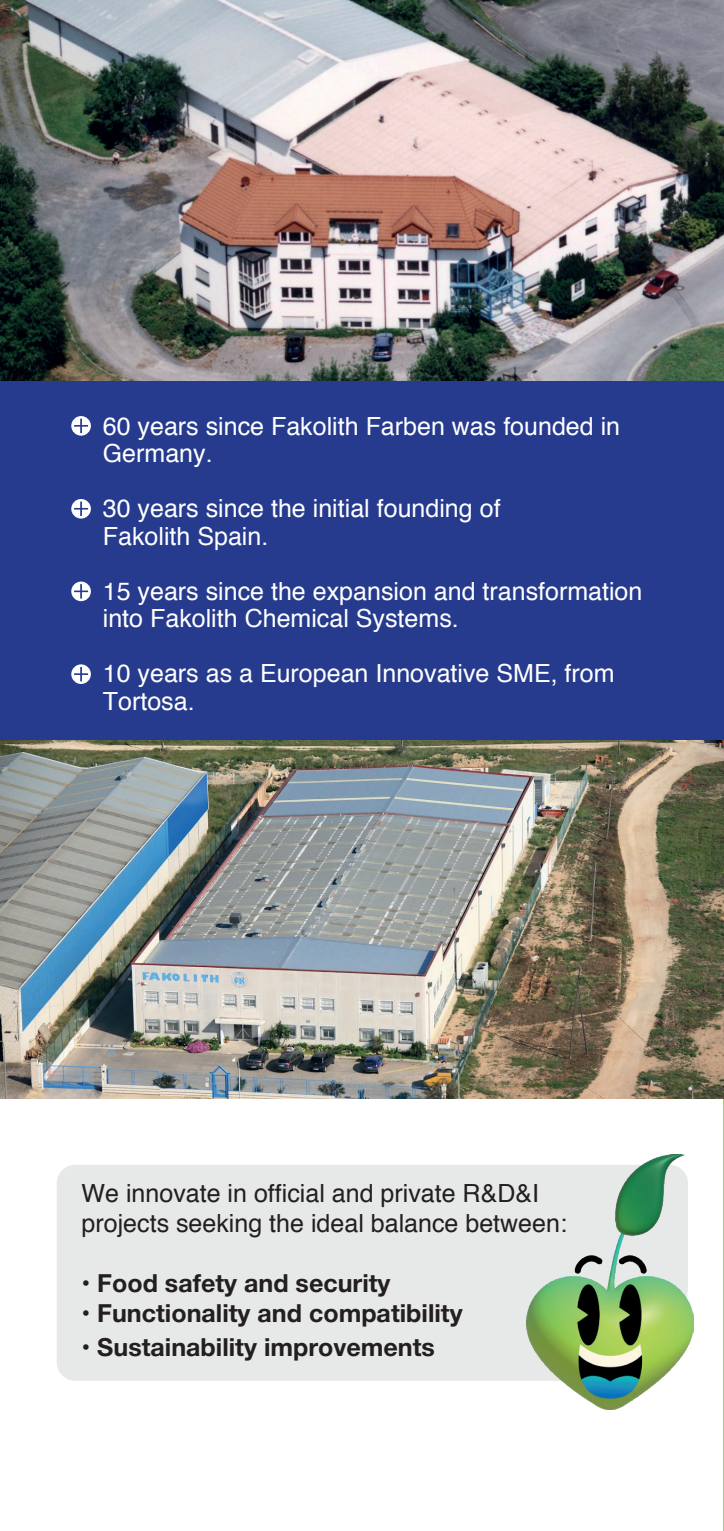
<style>
.page{position:relative;width:724px;height:1531px;background:#fff}
.page>*{position:absolute;margin:0;border:0;box-sizing:border-box;transform-origin:0 0}
.t1{font:25px/27.5px "Helvetica";color:#fff}
.t2{font:700 25px "Helvetica Neue";color:#231f20}
.t3{font:25px/30px "Helvetica";color:#231f20}
.s1{font-weight:400}
</style>
<div class="page">
<hr style="left:723px;top:1098px;width:1px;height:433px;background:#abd151">
<div style="left:57px;top:1165px;width:469px;height:216px;background:#e7e9e8"></div>
<img style="left:0;top:739px;width:723px;height:359px">
<div style="left:0;top:380px;width:723px;height:359px;background:#263b8d"></div>
<img style="left:526px;top:1154px;width:167px;height:255px">
<img style="left:0;top:0;width:723px;height:380px">
<svg style="left:71px;top:416px;width:20px;height:20px"></svg>
<svg style="left:71px;top:499px;width:20px;height:19px"></svg>
<svg style="left:71px;top:581px;width:20px;height:20px"></svg>
<svg style="left:71px;top:664px;width:20px;height:20px"></svg>
<p class="t1" style="left:103px;top:412px;width:518px">60 years since Fakolith Farben was founded in<br>Germany.</p>
<p class="t1" style="left:103px;top:494px;width:399px">30 years since the initial founding of<br>Fakolith Spain.</p>
<p class="t1" style="left:103px;top:577px;width:541px">15 years since the expansion and transformation into Fakolith Chemical Systems.</p>
<p class="t1" style="left:103px;top:659px;width:513px">10 years as a European Innovative SME, from<br>Tortosa.</p>
<p class="t3" style="left:82px;top:1177px;width:486px">We innovate in official and private R&amp;D&amp;I projects seeking the ideal balance between:</p>
<p class="t2" style="left:82px;top:1263px;width:310px"><span class="s1">•</span> Food safety and security</p>
<p class="t2" style="left:82px;top:1293px;width:382px"><span class="s1">•</span> Functionality and compatibility</p>
<p class="t2" style="left:82px;top:1328px;width:355px"><span class="s1">•</span> Sustainability improvements</p>
</div>
